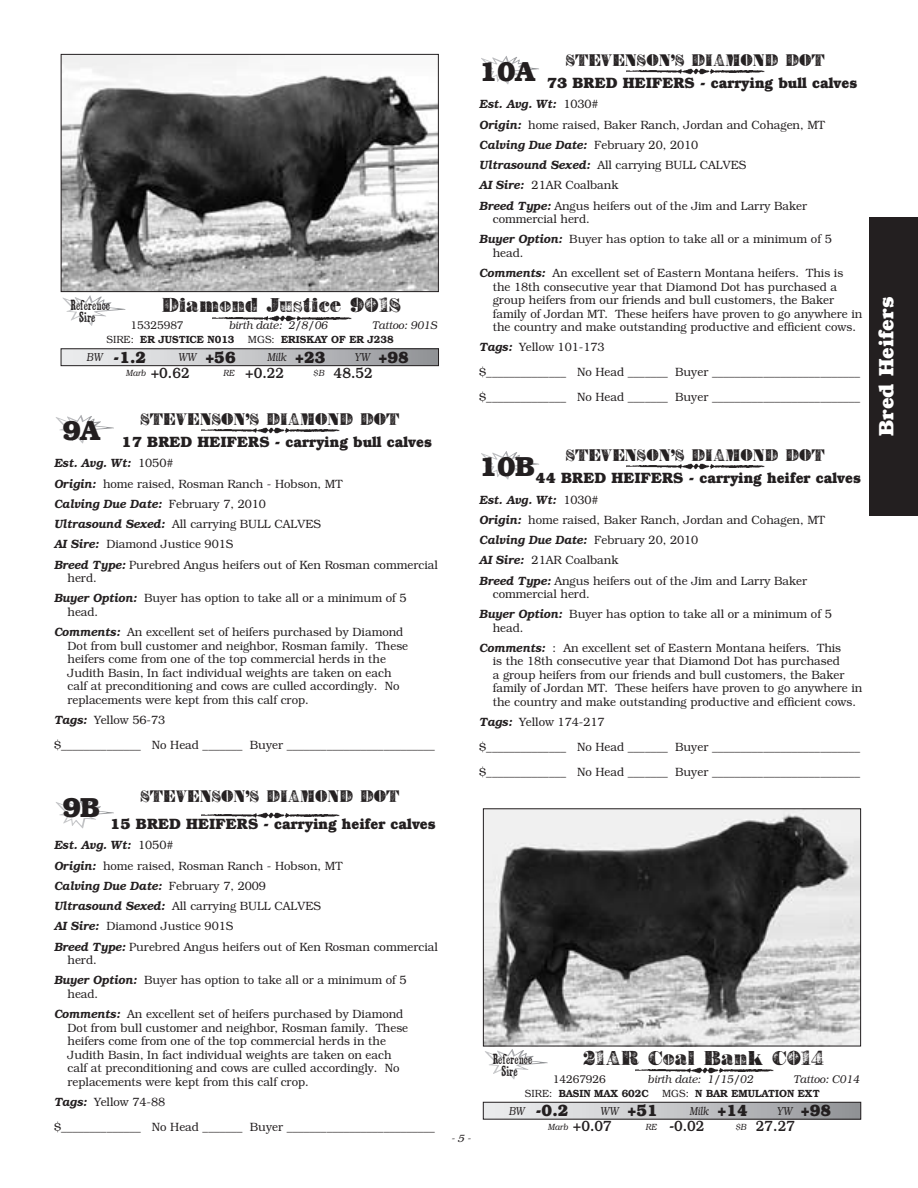
<style>
.page{position:relative;width:918px;height:1188px;background:#fff}
.page>*{position:absolute;margin:0;border:0;box-sizing:border-box;transform-origin:0 0}
.t1{font:700 27.75px "Bookman";letter-spacing:-.03em;color:#231f20;scale:.93 1}
.t2{font:700 21px "Bookman";color:#fff}
.t3{font:19.8px "Bullion WF";color:#231f20;scale:.95 1}
.t4{font:16.5px "Bullion WF";color:#231f20;scale:.9 1}
.t5{font:700 16.5px "Bookman";color:#231f20;scale:.9 1}
.t6{font:700 15px "Bookman";color:#231f20;scale:.95 1}
.t7{font:500 15px "Bookman";color:#231f20;scale:.95 1}
.t8{font:14.4px "Jawbones Condensed WF";color:#231f20;scale:.95 1}
.t9{font:300 12px/20.2px "Bookman";color:#231f20;scale:.95 1}
.t10{font:italic 300 11.55px "Bookman";color:#231f20;scale:.82 1}
.t11{font:italic 300 11.25px "Bookman";color:#231f20;scale:.95 1}
.t12{font:300 11.25px "Bookman";color:#231f20;scale:.95 1}
.t13{font:600 10.5px "Bookman";color:#231f20;scale:.95 1}
.t14{font:italic 300 10.5px "Bookman";color:#231f20}
.s1{font-weight:300}
.s2{font-weight:300;font-style:italic;font-size:11.55px}
.s3{font-weight:700;font-style:normal;font-size:16.5px}
.s4{font-weight:300;font-style:italic;font-size:9px}
.s5{font-weight:600;font-style:italic}
</style>
<div class="page">
<svg style="left:55px;top:415px;width:59px;height:29px"></svg>
<img style="left:201px;top:427px;width:138px;height:6px">
<svg style="left:56px;top:800px;width:58px;height:29px"></svg>
<img style="left:201px;top:812px;width:138px;height:6px">
<img style="left:485px;top:810px;width:374px;height:234px">
<div style="left:483px;top:808px;width:378px;height:238px;border:1px solid #231f20"></div>
<img style="left:635px;top:1067px;width:139px;height:6px">
<svg style="left:485px;top:1049px;width:58px;height:30px"></svg>
<div style="left:483px;top:1102px;width:378px;height:17px;background:linear-gradient(to right,#f2f3f4,#95969a)"></div>
<div style="left:483px;top:1102px;width:378px;height:17px;border:1px solid #231f20"></div>
<img style="left:212px;top:315px;width:139px;height:6px">
<svg style="left:63px;top:295px;width:58px;height:31px"></svg>
<div style="left:61px;top:349px;width:378px;height:17px;background:linear-gradient(to right,#f2f3f4,#95969a)"></div>
<div style="left:61px;top:349px;width:378px;height:17px;border:1px solid #231f20"></div>
<img style="left:63px;top:56px;width:374px;height:234px">
<div style="left:61px;top:54px;width:378px;height:238px;border:1px solid #231f20"></div>
<svg style="left:481px;top:56px;width:58px;height:29px"></svg>
<img style="left:626px;top:68px;width:139px;height:6px">
<svg style="left:481px;top:451px;width:58px;height:29px"></svg>
<img style="left:626px;top:463px;width:139px;height:6px">
<div style="left:869px;top:217px;width:49px;height:299px;background:#231f20"></div>
<p class="t8" style="left:71px;top:299px;width:43px">Reference</p>
<h3 class="t3" style="left:162px;top:297px;width:253px">DIAMOND JUSTICE 901S</h3>
<p class="t8" style="left:79px;top:312px;width:19px">Sire</p>
<p class="t12" style="left:131px;top:319px;width:57px">15325987</p>
<p class="t11" style="left:229px;top:319px;width:106px">birth date: 2/8/06</p>
<p class="t11" style="left:372px;top:319px;width:70px">Tattoo: 901S</p>
<p class="t13" style="left:107px;top:333px;width:136px"><span class="s1">Sire :</span> ER JUSTICE N013</p>
<p class="t13" style="left:248px;top:333px;width:155px"><span class="s1">MGS:</span> ERISKAY OF ER J238</p>
<h3 class="t5" style="left:87px;top:347px;width:68px"><span class="s2">BW</span> -1.2</h3>
<h3 class="t5" style="left:178px;top:347px;width:66px"><span class="s2">WW</span> +56</h3>
<p class="t10" style="left:267px;top:351px;width:73px">Milk <span class="s3">+23</span></p>
<h3 class="t5" style="left:355px;top:347px;width:62px"><span class="s2">YW</span> +98</h3>
<p class="t7" style="left:126px;top:364px;width:69px"><span class="s4">Marb</span> +0.62</p>
<p class="t7" style="left:223px;top:364px;width:66px"><span class="s4">RE</span> +0.22</p>
<p class="t7" style="left:313px;top:364px;width:64px"><span class="s4">$B</span> 48.52</p>
<h3 class="t4" style="left:140px;top:412px;width:289px">STEVENSON’S DIAMOND DOT</h3>
<p class="t6" style="left:121px;top:433px;width:328px">17 Bred Heifers - carrying bull calves</p>
<p class="t9" style="left:54px;top:453px;width:406px"><span class="s5">Est. Avg. Wt:</span> 1050#<br><span class="s5">Origin:</span> home raised, Rosman Ranch - Hobson, MT<br><span class="s5">Calving Due Date:</span> February 7, 2010<br><span class="s5">Ultrasound Sexed:</span> All carrying BULL CALVES<br><span class="s5">AI Sire:</span> Diamond Justice 901S<br><span class="s5">Breed Type:</span> Purebred Angus heifers out of Ken Rosman commercial</p>
<p class="t9" style="left:54px;top:568px;width:373px;text-indent:13px">herd.<br><span class="s5">Buyer Option:</span> Buyer has option to take all or a minimum of 5</p>
<p class="t9" style="left:54px;top:602px;width:369px;text-indent:13px">head.<br><span class="s5">Comments:</span> An excellent set of heifers purchased by Diamond</p>
<p class="t9" style="left:67px;top:639px;width:360px;line-height:13.5px">Dot from bull customer and neighbor, Rosman family. These heifers come from one of the top commercial herds in the Judith Basin, In fact individual weights are taken on each calf at preconditioning and cows are culled accordingly. No replacements were kept from this calf crop.</p>
<p class="t9" style="left:54px;top:708px;width:403px;line-height:24.8px"><span class="s5">Tags:</span> Yellow 56-73<br>$______________ No Head _______ Buyer __________________________</p>
<h1 class="t1" style="left:62px;top:413px;width:42px">9A</h1>
<h3 class="t4" style="left:140px;top:789px;width:289px">STEVENSON’S DIAMOND DOT</h3>
<p class="t6" style="left:110px;top:815px;width:344px">15 Bred Heifers - carrying heifer calves</p>
<p class="t9" style="left:54px;top:835px;width:406px"><span class="s5">Est. Avg. Wt:</span> 1050#<br><span class="s5">Origin:</span> home raised, Rosman Ranch - Hobson, MT<br><span class="s5">Calving Due Date:</span> February 7, 2009<br><span class="s5">Ultrasound Sexed:</span> All carrying BULL CALVES<br><span class="s5">AI Sire:</span> Diamond Justice 901S<br><span class="s5">Breed Type:</span> Purebred Angus heifers out of Ken Rosman commercial</p>
<p class="t9" style="left:54px;top:950px;width:373px;text-indent:13px">herd.<br><span class="s5">Buyer Option:</span> Buyer has option to take all or a minimum of 5</p>
<p class="t9" style="left:54px;top:984px;width:369px;text-indent:13px">head.<br><span class="s5">Comments:</span> An excellent set of heifers purchased by Diamond</p>
<p class="t9" style="left:67px;top:1021px;width:360px;line-height:13.5px">Dot from bull customer and neighbor, Rosman family. These heifers come from one of the top commercial herds in the Judith Basin, In fact individual weights are taken on each calf at preconditioning and cows are culled accordingly. No replacements were kept from this calf crop.</p>
<p class="t9" style="left:54px;top:1089px;width:403px;line-height:24.8px"><span class="s5">Tags:</span> Yellow 74-88<br>$______________ No Head _______ Buyer __________________________</p>
<h1 class="t1" style="left:62px;top:790px;width:42px">9B</h1>
<h3 class="t4" style="left:566px;top:53px;width:289px">STEVENSON’S DIAMOND DOT</h3>
<p class="t6" style="left:547px;top:74px;width:328px">73 Bred Heifers - carrying bull calves</p>
<p class="t9" style="left:479px;top:94px;width:365px"><span class="s5">Est. Avg. Wt:</span> 1030#<br><span class="s5">Origin:</span> home raised, Baker Ranch, Jordan and Cohagen, MT <span class="s5">Calving Due Date:</span> February 20, 2010<br><span class="s5">Ultrasound Sexed:</span> All carrying BULL CALVES<br><span class="s5">AI Sire:</span> 21AR Coalbank<br><span class="s5">Breed Type:</span> Angus heifers out of the Jim and Larry Baker</p>
<p class="t9" style="left:479px;top:209px;width:373px;text-indent:13px">commercial herd.<br><span class="s5">Buyer Option:</span> Buyer has option to take all or a minimum of 5</p>
<p class="t9" style="left:479px;top:243px;width:385px;text-indent:13px">head.<br><span class="s5">Comments:</span> An excellent set of Eastern Montana heifers. This is</p>
<p class="t9" style="left:493px;top:280px;width:391px;line-height:13.5px">the 18th consecutive year that Diamond Dot has purchased a group heifers from our friends and bull customers, the Baker family of Jordan MT. These heifers have proven to go anywhere in the country and make outstanding productive and efficient cows.</p>
<p class="t9" style="left:479px;top:335px;width:403px;line-height:24.8px"><span class="s5">Tags:</span> Yellow 101-173<br>$______________ No Head _______ Buyer __________________________ $______________ No Head _______ Buyer __________________________</p>
<h1 class="t1" style="left:479px;top:54px;width:62px">10A</h1>
<h3 class="t4" style="left:566px;top:448px;width:289px">STEVENSON’S DIAMOND DOT</h3>
<p class="t6" style="left:535px;top:469px;width:344px">44 Bred Heifers - carrying heifer calves</p>
<p class="t9" style="left:479px;top:489px;width:365px"><span class="s5">Est. Avg. Wt:</span> 1030#<br><span class="s5">Origin:</span> home raised, Baker Ranch, Jordan and Cohagen, MT <span class="s5">Calving Due Date:</span> February 20, 2010<br><span class="s5">AI Sire:</span> 21AR Coalbank<br><span class="s5">Breed Type:</span> Angus heifers out of the Jim and Larry Baker</p>
<p class="t9" style="left:479px;top:584px;width:373px;text-indent:13px">commercial herd.<br><span class="s5">Buyer Option:</span> Buyer has option to take all or a minimum of 5</p>
<p class="t9" style="left:479px;top:618px;width:383px;text-indent:13px">head.<br><span class="s5">Comments:</span> : An excellent set of Eastern Montana heifers. This</p>
<p class="t9" style="left:493px;top:655px;width:391px;line-height:13.5px">is the 18th consecutive year that Diamond Dot has purchased<br>a group heifers from our friends and bull customers, the Baker family of Jordan MT. These heifers have proven to go anywhere in the country and make outstanding productive and efficient cows.</p>
<p class="t9" style="left:479px;top:710px;width:403px;line-height:24.8px"><span class="s5">Tags:</span> Yellow 174-217<br>$______________ No Head _______ Buyer __________________________ $______________ No Head _______ Buyer __________________________</p>
<h1 class="t1" style="left:479px;top:449px;width:62px">10B</h1>
<p class="t14" style="left:451px;top:1133px;width:23px">- 5 -</p>
<p class="t8" style="left:493px;top:1053px;width:43px">Reference</p>
<h3 class="t3" style="left:583px;top:1050px;width:255px">21AR COAL BANK C014</h3>
<p class="t8" style="left:502px;top:1065px;width:19px">Sire</p>
<p class="t12" style="left:553px;top:1073px;width:57px">14267926</p>
<p class="t11" style="left:648px;top:1073px;width:113px">birth date: 1/15/02</p>
<p class="t11" style="left:793px;top:1073px;width:71px">Tattoo: C014</p>
<p class="t13" style="left:525px;top:1087px;width:132px"><span class="s1">Sire :</span> BASIN MAX 602C</p>
<p class="t13" style="left:662px;top:1087px;width:160px"><span class="s1">MGS:</span> N BAR EMULATION EXT</p>
<h3 class="t5" style="left:509px;top:1100px;width:68px"><span class="s2">BW</span> -0.2</h3>
<h3 class="t5" style="left:600px;top:1100px;width:66px"><span class="s2">WW</span> +51</h3>
<p class="t10" style="left:689px;top:1105px;width:73px">Milk <span class="s3">+14</span></p>
<h3 class="t5" style="left:777px;top:1100px;width:62px"><span class="s2">YW</span> +98</h3>
<p class="t7" style="left:548px;top:1118px;width:69px"><span class="s4">Marb</span> +0.07</p>
<p class="t7" style="left:645px;top:1118px;width:64px"><span class="s4">RE</span> -0.02</p>
<p class="t7" style="left:736px;top:1118px;width:64px"><span class="s4">$B</span> 27.27</p>
<h2 class="t2" style="left:873px;top:436px;width:141px;rotate:-90deg">Bred Heifers</h2>
</div>
